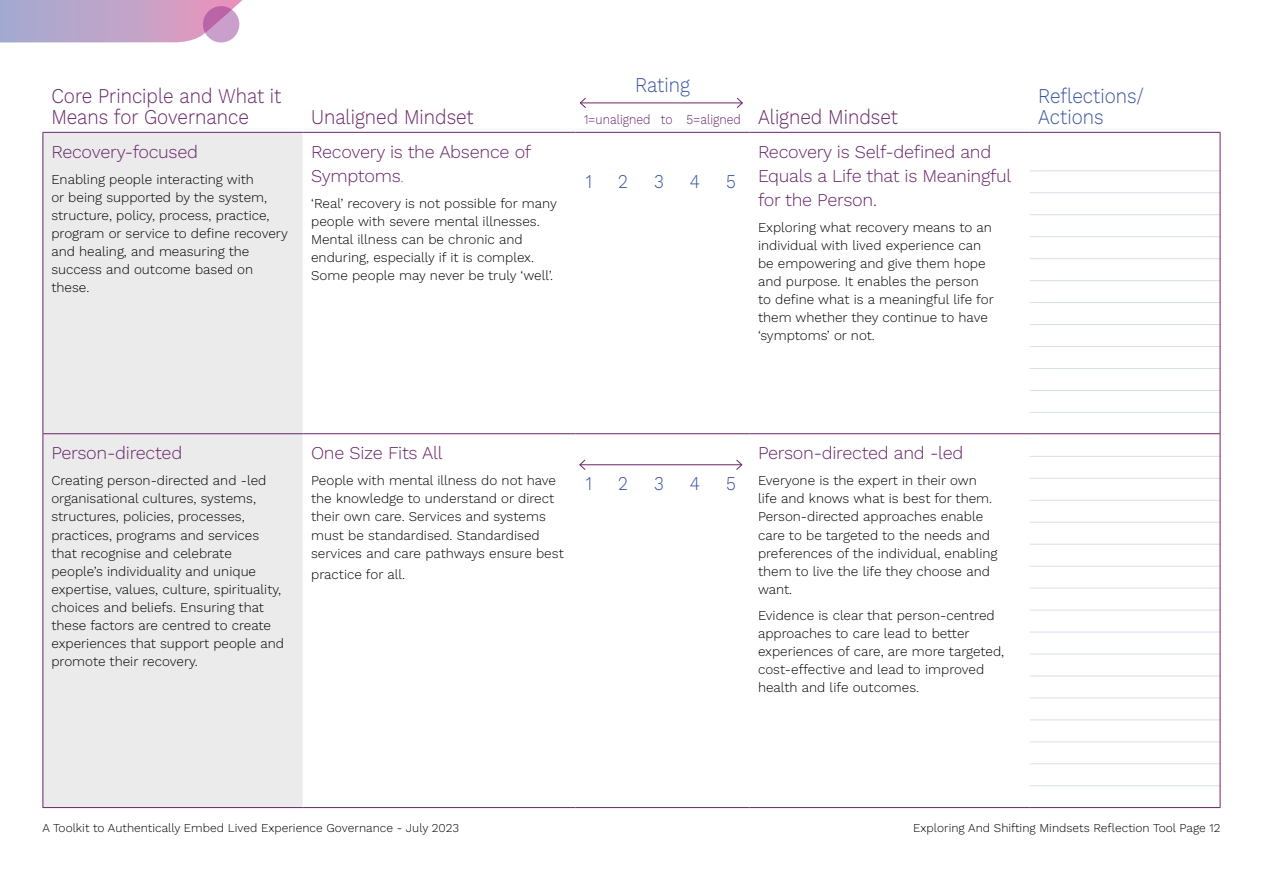
<style>
.page{position:relative;width:1263px;height:893px;background:#fff}
.page>*{position:absolute;margin:0;border:0;box-sizing:border-box;transform-origin:0 0}
.t1{font:300 21px/21px "Work Sans";color:#682569;scale:.9 1}
.t2{font:300 21px/21px "Work Sans";color:#3a54a2;scale:.9 1}
.t3{font:300 19.5px "Work Sans";color:#3a54a2;scale:.9 1}
.t4{font:300 18px/24px "Work Sans";letter-spacing:-.015em;color:#682569}
.t5{font:300 13.5px/18px "Work Sans";color:#000}
.t6{font:300 13.5px "Work Sans";color:#682569;scale:.9 1}
.t7{font:300 12px "Work Sans";color:#000}
.s1{font-size:15px;color:#e26a00}
</style>
<div class="page">
<svg style="left:0;top:0;width:243px;height:43px;background:#c3a5ca"></svg>
<hr style="left:1030px;top:214px;width:190px;height:1px;background:#3a54a2">
<hr style="left:1030px;top:478px;width:190px;height:1px;background:#3a54a2">
<hr style="left:1030px;top:258px;width:190px;height:1px;background:#3a54a2">
<hr style="left:1030px;top:171px;width:190px;height:1px;background:#3a54a2">
<hr style="left:1030px;top:522px;width:190px;height:1px;background:#3a54a2">
<hr style="left:1030px;top:302px;width:190px;height:1px;background:#3a54a2">
<hr style="left:1030px;top:566px;width:190px;height:1px;background:#3a54a2">
<hr style="left:1030px;top:346px;width:190px;height:1px;background:#3a54a2">
<hr style="left:1030px;top:610px;width:190px;height:1px;background:#3a54a2">
<hr style="left:1030px;top:390px;width:190px;height:1px;background:#3a54a2">
<hr style="left:1030px;top:654px;width:190px;height:1px;background:#3a54a2">
<hr style="left:1030px;top:742px;width:190px;height:1px;background:#3a54a2">
<hr style="left:1030px;top:698px;width:190px;height:1px;background:#3a54a2">
<hr style="left:1030px;top:785px;width:190px;height:1px;background:#3a54a2">
<hr style="left:1030px;top:236px;width:190px;height:1px;background:#3a54a2">
<hr style="left:1030px;top:500px;width:190px;height:1px;background:#3a54a2">
<hr style="left:1030px;top:280px;width:190px;height:1px;background:#3a54a2">
<hr style="left:1030px;top:193px;width:190px;height:1px;background:#3a54a2">
<hr style="left:1030px;top:544px;width:190px;height:1px;background:#3a54a2">
<hr style="left:1030px;top:324px;width:190px;height:1px;background:#3a54a2">
<hr style="left:1030px;top:588px;width:190px;height:1px;background:#3a54a2">
<hr style="left:1030px;top:368px;width:190px;height:1px;background:#3a54a2">
<hr style="left:1030px;top:632px;width:190px;height:1px;background:#3a54a2">
<hr style="left:1030px;top:412px;width:190px;height:1px;background:#3a54a2">
<hr style="left:1030px;top:676px;width:190px;height:1px;background:#3a54a2">
<hr style="left:1030px;top:764px;width:190px;height:1px;background:#3a54a2">
<hr style="left:1030px;top:456px;width:190px;height:1px;background:#3a54a2">
<hr style="left:1030px;top:720px;width:190px;height:1px;background:#3a54a2">
<div style="left:44px;top:133px;width:259px;height:674px;background:#ebebec"></div>
<hr style="left:43px;top:133px;width:1px;height:300px;background:#682569">
<hr style="left:1220px;top:133px;width:1px;height:300px;background:#682569">
<hr style="left:43px;top:433px;width:260px;height:1px;background:#682569">
<hr style="left:43px;top:434px;width:1px;height:373px;background:#682569">
<hr style="left:303px;top:433px;width:272px;height:1px;background:#682569">
<hr style="left:575px;top:433px;width:174px;height:1px;background:#682569">
<hr style="left:749px;top:433px;width:281px;height:1px;background:#682569">
<hr style="left:1030px;top:433px;width:190px;height:1px;background:#682569">
<hr style="left:1220px;top:434px;width:1px;height:373px;background:#682569">
<hr style="left:43px;top:807px;width:260px;height:1px;background:#682569">
<hr style="left:303px;top:807px;width:272px;height:1px;background:#682569">
<hr style="left:575px;top:807px;width:174px;height:1px;background:#682569">
<hr style="left:749px;top:807px;width:281px;height:1px;background:#682569">
<hr style="left:1030px;top:807px;width:190px;height:1px;background:#682569">
<hr style="left:43px;top:132px;width:260px;height:1px;background:#682569">
<hr style="left:303px;top:132px;width:272px;height:1px;background:#682569">
<hr style="left:575px;top:132px;width:174px;height:1px;background:#682569">
<hr style="left:749px;top:132px;width:281px;height:1px;background:#682569">
<hr style="left:1030px;top:132px;width:190px;height:1px;background:#682569">
<hr style="left:580px;top:103px;width:162px;height:1px;background:#682569">
<svg style="left:579px;top:97px;width:8px;height:11px"></svg>
<svg style="left:736px;top:97px;width:7px;height:11px"></svg>
<hr style="left:580px;top:464px;width:162px;height:1px;background:#682569">
<svg style="left:579px;top:459px;width:7px;height:11px"></svg>
<svg style="left:735px;top:459px;width:8px;height:11px"></svg>
<p class="t1" style="left:51px;top:84px;width:257px">Core Principle and What it<br>Means for Governance</p>
<p class="t4" style="left:51px;top:139px;width:148px">Recovery-focused</p>
<p class="t5" style="left:51px;top:170px;width:238px">Enabling people interacting with<br>or being supported by the system, structure, policy, process, practice, program or service to define recovery and healing, and measuring the success and outcome based on these.</p>
<p class="t1" style="left:311px;top:105px;width:182px">Unaligned Mindset</p>
<p class="t4" style="left:311px;top:139px;width:222px">Recovery is the Absence of<br>Symptoms<span class="s1">.</span></p>
<p class="t5" style="left:311px;top:194px;width:247px">‘Real’ recovery is not possible for many people with severe mental illnesses.<br>Mental illness can be chronic and enduring, especially if it is complex.<br>Some people may never be truly ‘well’.</p>
<p class="t2" style="left:635px;top:73px;width:62px">Rating</p>
<p class="t6" style="left:584px;top:109px;width:176px">1=unaligned to 5=aligned</p>
<p class="t1" style="left:758px;top:105px;width:157px">Aligned Mindset</p>
<p class="t3" style="left:586px;top:167px;width:8px">1</p>
<p class="t3" style="left:618px;top:167px;width:12px">2</p>
<p class="t3" style="left:654px;top:167px;width:12px">3</p>
<p class="t3" style="left:690px;top:167px;width:13px">4</p>
<p class="t3" style="left:726px;top:167px;width:12px">5</p>
<p class="t4" style="left:758px;top:139px;width:255px">Recovery is Self-defined and<br>Equals a Life that is Meaningful for the Person.</p>
<p class="t5" style="left:758px;top:218px;width:237px">Exploring what recovery means to an individual with lived experience can be empowering and give them hope and purpose. It enables the person to define what is a meaningful life for them whether they continue to have ‘symptoms’ or not.</p>
<p class="t2" style="left:1038px;top:84px;width:119px">Reflections/<br>Actions</p>
<p class="t4" style="left:51px;top:440px;width:132px">Person-directed</p>
<p class="t5" style="left:51px;top:471px;width:234px">Creating person-directed and -led organisational cultures, systems, structures, policies, processes, practices, programs and services that recognise and celebrate people’s individuality and unique expertise, values, culture, spirituality, choices and beliefs. Ensuring that these factors are centred to create experiences that support people and promote their recovery.</p>
<p class="t4" style="left:311px;top:440px;width:133px">One Size Fits All</p>
<p class="t5" style="left:311px;top:471px;width:254px">People with mental illness do not have the knowledge to understand or direct their own care. Services and systems must be standardised. Standardised services and care pathways ensure best</p>
<p class="t5" style="left:311px;top:564px;width:95px">practice for all.</p>
<p class="t3" style="left:586px;top:469px;width:8px">1</p>
<p class="t3" style="left:618px;top:469px;width:12px">2</p>
<p class="t3" style="left:654px;top:469px;width:12px">3</p>
<p class="t3" style="left:690px;top:469px;width:13px">4</p>
<p class="t3" style="left:726px;top:469px;width:12px">5</p>
<p class="t4" style="left:758px;top:440px;width:207px">Person-directed and -led</p>
<p class="t5" style="left:758px;top:471px;width:241px">Everyone is the expert in their own life and knows what is best for them.<br>Person-directed approaches enable care to be targeted to the needs and preferences of the individual, enabling them to live the life they choose and want.</p>
<p class="t5" style="left:758px;top:606px;width:248px">Evidence is clear that person-centred approaches to care lead to better experiences of care, are more targeted, cost-effective and lead to improved health and life outcomes.</p>
<p class="t7" style="left:43px;top:819px;width:418px">A Toolkit to Authentically Embed Lived Experience Governance - July 2023</p>
<p class="t7" style="left:913px;top:819px;width:309px">Exploring And Shifting Mindsets Reflection Tool Page 12</p>
</div>
